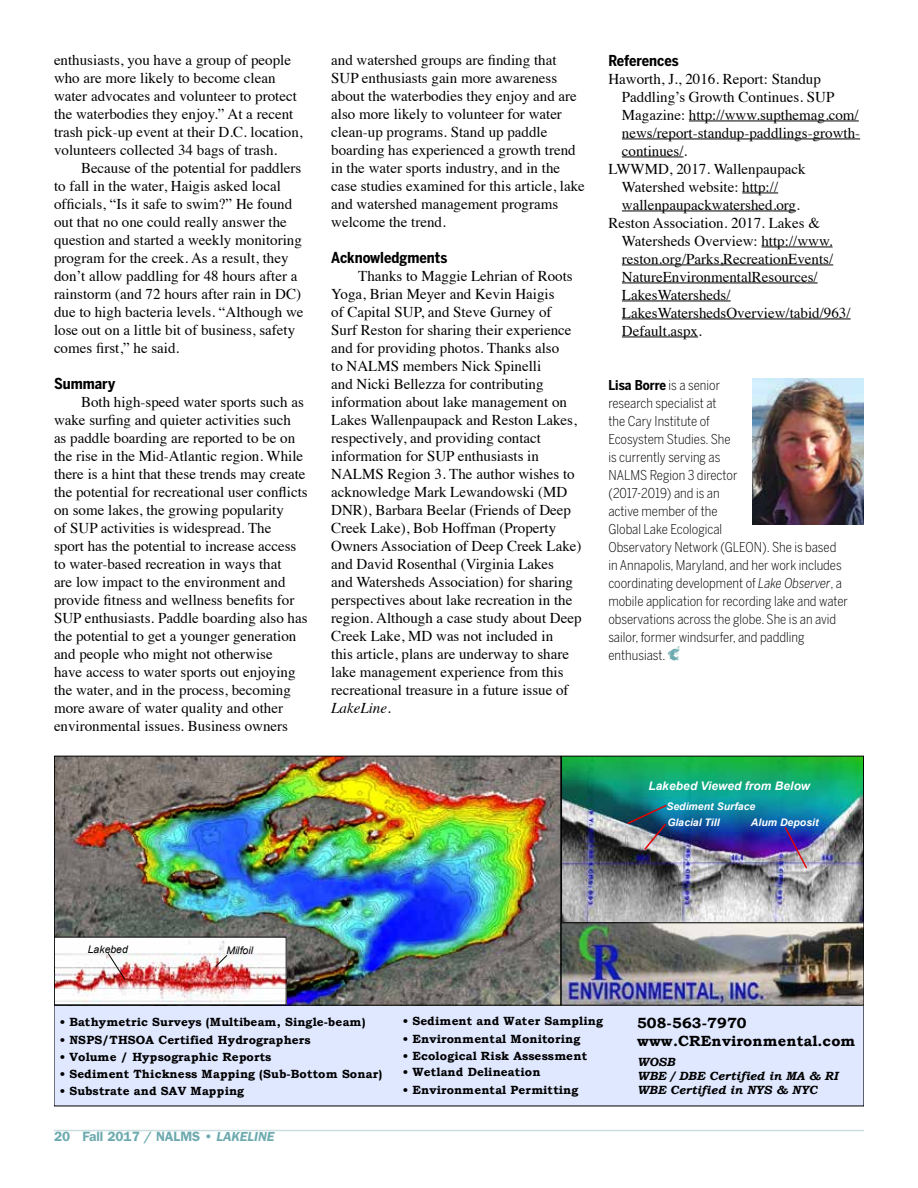
<style>
.page{position:relative;width:918px;height:1188px;background:#fff}
.page>*{position:absolute;margin:0;border:0;box-sizing:border-box;transform-origin:0 0}
.t1{font:15px/18px "Times";color:#000}
.t2{font:700 15px "Benton Sans Cond";color:#000}
.t3{font:700 14.7px/17.7px "Bookman Old Style";letter-spacing:.005em;color:#000}
.t4{font:300 13.5px/18px "Benton Sans Cond";color:#000}
.t5{font:600 13.5px "Franklin Gothic";color:#6daaaf}
.t6{font:700 11.85px "Bookman Old Style";letter-spacing:.01em;color:#000}
.t7{font:italic 700 11.85px/14.1px "Bookman Old Style";letter-spacing:.005em;color:#000}
.t8{font:italic 700 11.85px "Arial";letter-spacing:.005em;color:#fff}
.t9{font:italic 700 10.5px/15.9px "Arial";color:#fff}
.t10{font:italic 10.5px "Arial";letter-spacing:-.005em;color:#000}
.s1{font-style:italic}
.s2{font-weight:700}
.s3{font-family:"Critter";font-weight:400;font-size:16.5px;color:#6daaaf}
</style>
<div class="page">
<hr style="left:54px;top:1130px;width:810px;height:1px;background:#ccdddf">
<hr style="left:689px;top:121px;width:170px;height:1px;background:#000">
<hr style="left:622px;top:139px;width:238px;height:1px;background:#000">
<hr style="left:622px;top:157px;width:62px;height:1px;background:#000">
<hr style="left:742px;top:193px;width:36px;height:1px;background:#000">
<hr style="left:622px;top:211px;width:174px;height:1px;background:#000">
<hr style="left:761px;top:247px;width:72px;height:1px;background:#000">
<hr style="left:622px;top:265px;width:211px;height:1px;background:#000">
<hr style="left:622px;top:283px;width:196px;height:1px;background:#000">
<hr style="left:622px;top:301px;width:109px;height:1px;background:#000">
<hr style="left:622px;top:319px;width:229px;height:1px;background:#000">
<hr style="left:622px;top:337px;width:76px;height:1px;background:#000">
<img style="left:562px;top:756px;width:302px;height:166px">
<div style="left:54px;top:1005px;width:810px;height:101px;background:#e0e8ff"></div>
<img style="left:54px;top:756px;width:508px;height:250px">
<img style="left:560px;top:922px;width:304px;height:84px">
<img style="left:626px;top:804px;width:42px;height:47px">
<svg style="left:784px;top:826px;width:24px;height:44px"></svg>
<img style="left:54px;top:936px;width:233px;height:70px">
<img style="left:752px;top:378px;width:112px;height:146px">
<p class="t1" style="left:54px;top:50px;width:250px">enthusiasts, you have a group of people who are more likely to become clean water advocates and volunteer to protect the waterbodies they enjoy.” At a recent trash pick-up event at their D.C. location, volunteers collected 34 bags of trash.</p>
<p class="t1" style="left:54px;top:158px;width:251px;text-indent:27px">Because of the potential for paddlers to fall in the water, Haigis asked local officials, “Is it safe to swim?” He found out that no one could really answer the question and started a weekly monitoring program for the creek. As a result, they don’t allow paddling for 48 hours after a rainstorm (and 72 hours after rain in DC) due to high bacteria levels. “Although we lose out on a little bit of business, safety comes first,” he said.</p>
<p class="t2" style="left:54px;top:374px;width:63px">Summary</p>
<p class="t1" style="left:54px;top:392px;width:255px;text-indent:27px">Both high-speed water sports such as wake surfing and quieter activities such<br>as paddle boarding are reported to be on the rise in the Mid-Atlantic region. While there is a hint that these trends may create the potential for recreational user conflicts on some lakes, the growing popularity<br>of SUP activities is widespread. The<br>sport has the potential to increase access to water-based recreation in ways that<br>are low impact to the environment and provide fitness and wellness benefits for SUP enthusiasts. Paddle boarding also has the potential to get a younger generation and people who might not otherwise<br>have access to water sports out enjoying the water, and in the process, becoming more aware of water quality and other environmental issues. Business owners</p>
<p class="t1" style="left:331px;top:50px;width:255px">and watershed groups are finding that SUP enthusiasts gain more awareness about the waterbodies they enjoy and are also more likely to volunteer for water clean-up programs. Stand up paddle boarding has experienced a growth trend in the water sports industry, and in the case studies examined for this article, lake and watershed management programs welcome the trend.</p>
<p class="t2" style="left:331px;top:248px;width:118px">Acknowledgments</p>
<p class="t1" style="left:331px;top:266px;width:252px;text-indent:27px">Thanks to Maggie Lehrian of Roots Yoga, Brian Meyer and Kevin Haigis<br>of Capital SUP, and Steve Gurney of<br>Surf Reston for sharing their experience and for providing photos. Thanks also<br>to NALMS members Nick Spinelli<br>and Nicki Bellezza for contributing information about lake management on Lakes Wallenpaupack and Reston Lakes, respectively, and providing contact information for SUP enthusiasts in NALMS Region 3. The author wishes to acknowledge Mark Lewandowski (MD DNR), Barbara Beelar (Friends of Deep Creek Lake), Bob Hoffman (Property Owners Association of Deep Creek Lake) and David Rosenthal (Virginia Lakes<br>and Watersheds Association) for sharing perspectives about lake recreation in the region. Although a case study about Deep Creek Lake, MD was not included in<br>this article, plans are underway to share lake management experience from this recreational treasure in a future issue of <span class="s1">LakeLine</span>.</p>
<p class="t2" style="left:608px;top:51px;width:72px">References</p>
<p class="t1" style="left:608px;top:68px;width:214px">Haworth, J., 2016. Report: Standup</p>
<p class="t1" style="left:622px;top:86px;width:214px">Paddling’s Growth Continues. SUP</p>
<p class="t1" style="left:622px;top:104px;width:238px">Magazine: http://www.supthemag.com/</p>
<p class="t1" style="left:622px;top:122px;width:240px">news/report-standup-paddlings-growth-</p>
<p class="t1" style="left:622px;top:140px;width:67px">continues/.</p>
<p class="t1" style="left:608px;top:158px;width:199px">LWWMD, 2017. Wallenpaupack</p>
<p class="t1" style="left:622px;top:176px;width:158px">Watershed website: http://</p>
<p class="t1" style="left:622px;top:194px;width:179px">wallenpaupackwatershed.org.</p>
<p class="t1" style="left:608px;top:212px;width:213px">Reston Association. 2017. Lakes &amp;</p>
<p class="t1" style="left:622px;top:230px;width:212px">Watersheds Overview: http://www.</p>
<p class="t1" style="left:622px;top:248px;width:213px">reston.org/Parks,RecreationEvents/</p>
<p class="t1" style="left:622px;top:266px;width:197px">NatureEnvironmentalResources/</p>
<p class="t1" style="left:622px;top:284px;width:110px">LakesWatersheds/</p>
<p class="t1" style="left:622px;top:302px;width:230px">LakesWatershedsOverview/tabid/963/</p>
<p class="t1" style="left:622px;top:320px;width:81px">Default.aspx.</p>
<p class="t4" style="left:608px;top:376px;width:241px"><span class="s2">Lisa Borre</span> is a senior<br>research specialist at<br>the Cary Institute of<br>Ecosystem Studies. She<br>is currently serving as<br>NALMS Region 3 director<br>(2017-2019) and is an<br>active member of the<br>Global Lake Ecological<br>Observatory Network (GLEON). She is based in Annapolis, Maryland, and her work includes coordinating development of <span class="s1">Lake Observer</span>, a mobile application for recording lake and water observations across the globe. She is an avid sailor, former windsurfer, and paddling enthusiast. <span class="s3">c</span></p>
<p class="t8" style="left:649px;top:778px;width:163px">Lakebed Viewed from Below</p>
<p class="t9" style="left:667px;top:798px;width:90px">Sediment Surface<br>Glacial Till</p>
<p class="t9" style="left:751px;top:815px;width:69px">Alum Deposit</p>
<p class="t10" style="left:88px;top:942px;width:42px">Lakebed</p>
<p class="t10" style="left:226px;top:944px;width:28px">Milfoil</p>
<p class="t6" style="left:60px;top:1014px;width:307px">• Bathymetric Surveys (Multibeam, Single-beam)</p>
<p class="t6" style="left:60px;top:1031px;width:252px">• NSPS/THSOA Certified Hydrographers</p>
<p class="t6" style="left:60px;top:1048px;width:213px">• Volume / Hypsographic Reports</p>
<p class="t6" style="left:60px;top:1065px;width:324px">• Sediment Thickness Mapping (Sub-Bottom Sonar)</p>
<p class="t6" style="left:60px;top:1082px;width:186px">• Substrate and SAV Mapping</p>
<p class="t5" style="left:54px;top:1128px;width:222px">20 Fall 2017 / NALMS • <span class="s1">LAKELINE</span></p>
<p class="t6" style="left:403px;top:1013px;width:202px">• Sediment and Water Sampling</p>
<p class="t6" style="left:403px;top:1030px;width:179px">• Environmental Monitoring</p>
<p class="t6" style="left:403px;top:1047px;width:186px">• Ecological Risk Assessment</p>
<p class="t6" style="left:403px;top:1064px;width:139px">• Wetland Delineation</p>
<p class="t6" style="left:403px;top:1081px;width:177px">• Environmental Permitting</p>
<p class="t3" style="left:637px;top:1014px;width:220px">508-563-7970 www.CREnvironmental.com</p>
<p class="t7" style="left:637px;top:1055px;width:203px">WOSB<br>WBE / DBE Certified in MA &amp; RI<br>WBE Certified in NYS &amp; NYC</p>
</div>
